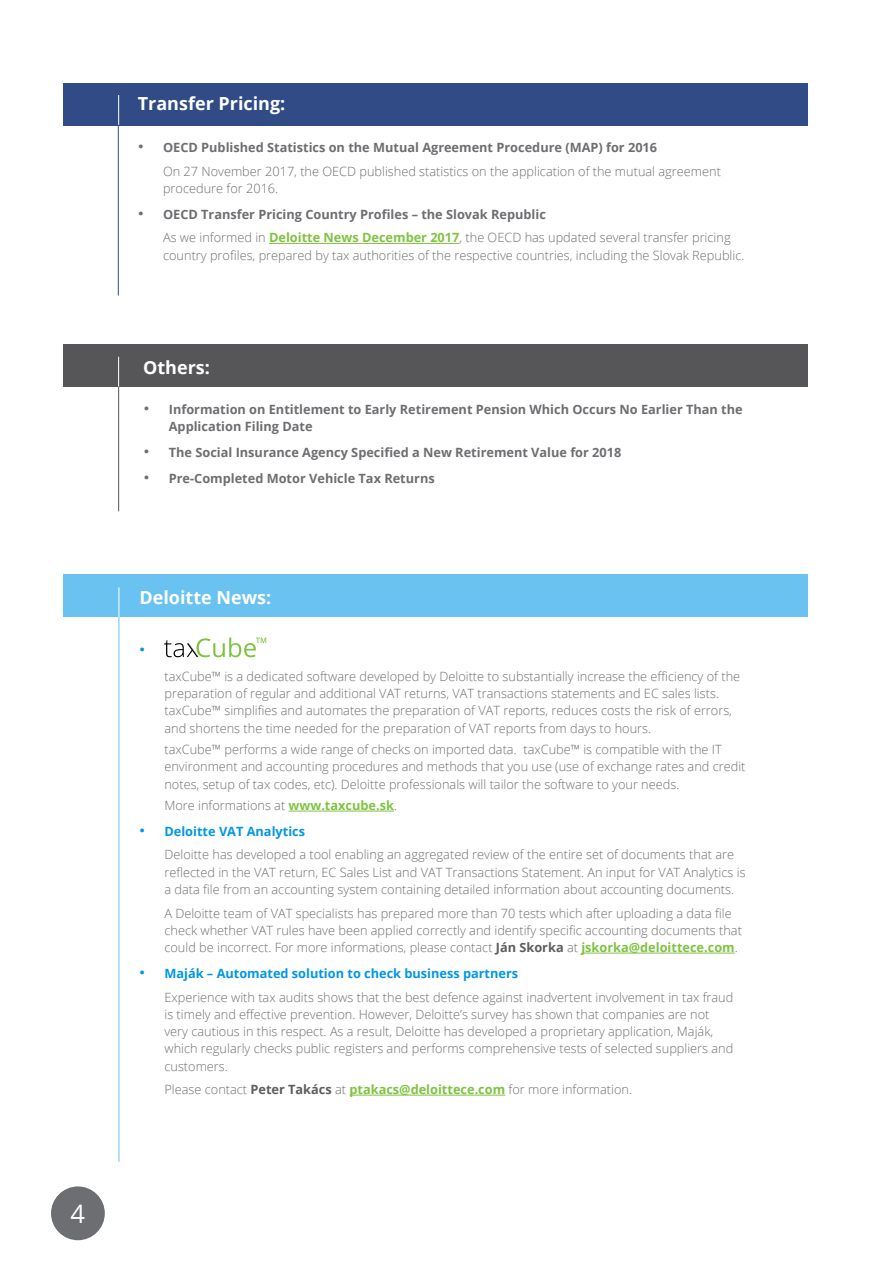
<style>
.page{position:relative;width:893px;height:1263px;background:#fff}
.page>*{position:absolute;margin:0;border:0;box-sizing:border-box;transform-origin:0 0}
.t1{font:25.5px "Open Sans";color:#fff}
.t2{font:700 18px "Open Sans";color:#fff}
.t3{font:300 18px "Frutiger Next Pro";color:#0097e5}
.t4{font:300 12.75px/17.2px "Open Sans";color:#6d6e71}
.t5{font:700 12.75px/17.2px "Open Sans";color:#6d6e71}
.s1{font-family:"Frutiger Next Pro";font-size:18px}
.s2{font-weight:700}
.s3{font-weight:700;color:#80c342}
.s4{font-family:"Frutiger Next Pro";font-weight:300;font-size:18px}
.s5{font-family:"Frutiger Next Pro";font-size:18px;color:#0097e5}
.s6{font-weight:700;color:#0097e5}
.s7{font-weight:700;color:#5d5d60}
</style>
<div class="page">
<div style="left:51px;top:1186px;width:54px;height:54px;background:#6d6e71;border-radius:50%"></div>
<hr style="left:118px;top:111px;width:1px;height:185px;background:#314b86">
<div style="left:64px;top:83px;width:744px;height:42px;background:#314b86"></div>
<hr style="left:118px;top:95px;width:1px;height:30px;background:#fff">
<hr style="left:269px;top:243px;width:190px;height:1px;background:#80c342">
<hr style="left:118px;top:372px;width:1px;height:139px;background:#565659">
<div style="left:64px;top:344px;width:744px;height:43px;background:#565659"></div>
<hr style="left:118px;top:357px;width:1px;height:30px;background:#fff">
<hr style="left:119px;top:599px;width:1px;height:563px;background:#69c2f0">
<hr style="left:289px;top:811px;width:105px;height:1px;background:#80c342">
<hr style="left:581px;top:953px;width:154px;height:1px;background:#80c342">
<hr style="left:349px;top:1095px;width:156px;height:1px;background:#80c342">
<div style="left:64px;top:574px;width:744px;height:43px;background:#69c2f0"></div>
<hr style="left:119px;top:587px;width:1px;height:30px;background:#fff">
<svg style="left:164px;top:637px;width:102px;height:20px"></svg>
<h1 class="t1" style="left:71px;top:1196px;width:16px">4</h1>
<h2 class="t2" style="left:138px;top:91px;width:149px">Transfer Pricing:</h2>
<p class="t4" style="left:163px;top:135px;width:559px;line-height:23.7px;text-indent:-27px"><span class="s1">•</span> <span class="s2">OECD Published Statistics on the Mutual Agreement Procedure (MAP) for 2016<br></span>On 27 November 2017, the OECD published statistics on the application of the mutual agreement</p>
<p class="t4" style="left:163px;top:179px;width:117px">procedure for 2016.</p>
<p class="t4" style="left:163px;top:202px;width:569px;line-height:23.7px;text-indent:-27px"><span class="s1">•</span> <span class="s2">OECD Transfer Pricing Country Profiles – the Slovak Republic<br></span>As we informed in <span class="s3">Deloitte News December 2017</span>, the OECD has updated several transfer pricing</p>
<p class="t4" style="left:163px;top:246px;width:583px">country profiles, prepared by tax authorities of the respective countries, including the Slovak Republic.</p>
<h2 class="t2" style="left:143px;top:354px;width:68px">Others:</h2>
<p class="t5" style="left:169px;top:401px;width:575px;text-indent:-27px"><span class="s4">•</span> Information on Entitlement to Early Retirement Pension Which Occurs No Earlier Than the<br>Application Filing Date</p>
<p class="t5" style="left:142px;top:444px;width:481px"><span class="s4">•</span> The Social Insurance Agency Specified a New Retirement Value for 2018</p>
<p class="t5" style="left:142px;top:469px;width:294px"><span class="s4">•</span> Pre-Completed Motor Vehicle Tax Returns</p>
<h2 class="t2" style="left:140px;top:585px;width:133px">Deloitte News:</h2>
<h2 class="t3" style="left:137px;top:639px;width:11px">•</h2>
<p class="t4" style="left:164px;top:667px;width:577px">taxCube™ is a dedicated software developed by Deloitte to substantially increase the efficiency of the preparation of regular and additional VAT returns, VAT transactions statements and EC sales lists. taxCube™ simplifies and automates the preparation of VAT reports, reduces costs the risk of errors, and shortens the time needed for the preparation of VAT reports from days to hours.</p>
<p class="t4" style="left:164px;top:740px;width:583px">taxCube™ performs a wide range of checks on imported data. taxCube™ is compatible with the IT environment and accounting procedures and methods that you use (use of exchange rates and credit notes, setup of tax codes, etc). Deloitte professionals will tailor the software to your needs.</p>
<p class="t4" style="left:164px;top:796px;width:234px">More informations at <span class="s3">www.taxcube.sk</span>.</p>
<p class="t4" style="left:164px;top:819px;width:571px;line-height:23.7px;text-indent:-27px"><span class="s5">•</span> <span class="s6">Deloitte VAT Analytics<br></span>Deloitte has developed a tool enabling an aggregated review of the entire set of documents that are</p>
<p class="t4" style="left:164px;top:863px;width:583px">reflected in the VAT return, EC Sales List and VAT Transactions Statement. An input for VAT Analytics is a data file from an accounting system containing detailed information about accounting documents.</p>
<p class="t4" style="left:164px;top:904px;width:579px">A Deloitte team of VAT specialists has prepared more than 70 tests which after uploading a data file check whether VAT rules have been applied correctly and identify specific accounting documents that could be incorrect. For more informations, please contact <span class="s7">Ján Skorka</span> at <span class="s3">jskorka@deloittece.com</span>.</p>
<p class="t4" style="left:164px;top:961px;width:570px;line-height:23.7px;text-indent:-27px"><span class="s5">•</span> <span class="s6">Maják – Automated solution to check business partners<br></span>Experience with tax audits shows that the best defence against inadvertent involvement in tax fraud</p>
<p class="t4" style="left:164px;top:1005px;width:570px">is timely and effective prevention. However, Deloitte’s survey has shown that companies are not very cautious in this respect. As a result, Deloitte has developed a proprietary application, Maják, which regularly checks public registers and performs comprehensive tests of selected suppliers and customers.</p>
<p class="t4" style="left:164px;top:1080px;width:469px">Please contact <span class="s7">Peter Takács</span> at <span class="s3">ptakacs@deloittece.com</span> for more information.</p>
</div>
